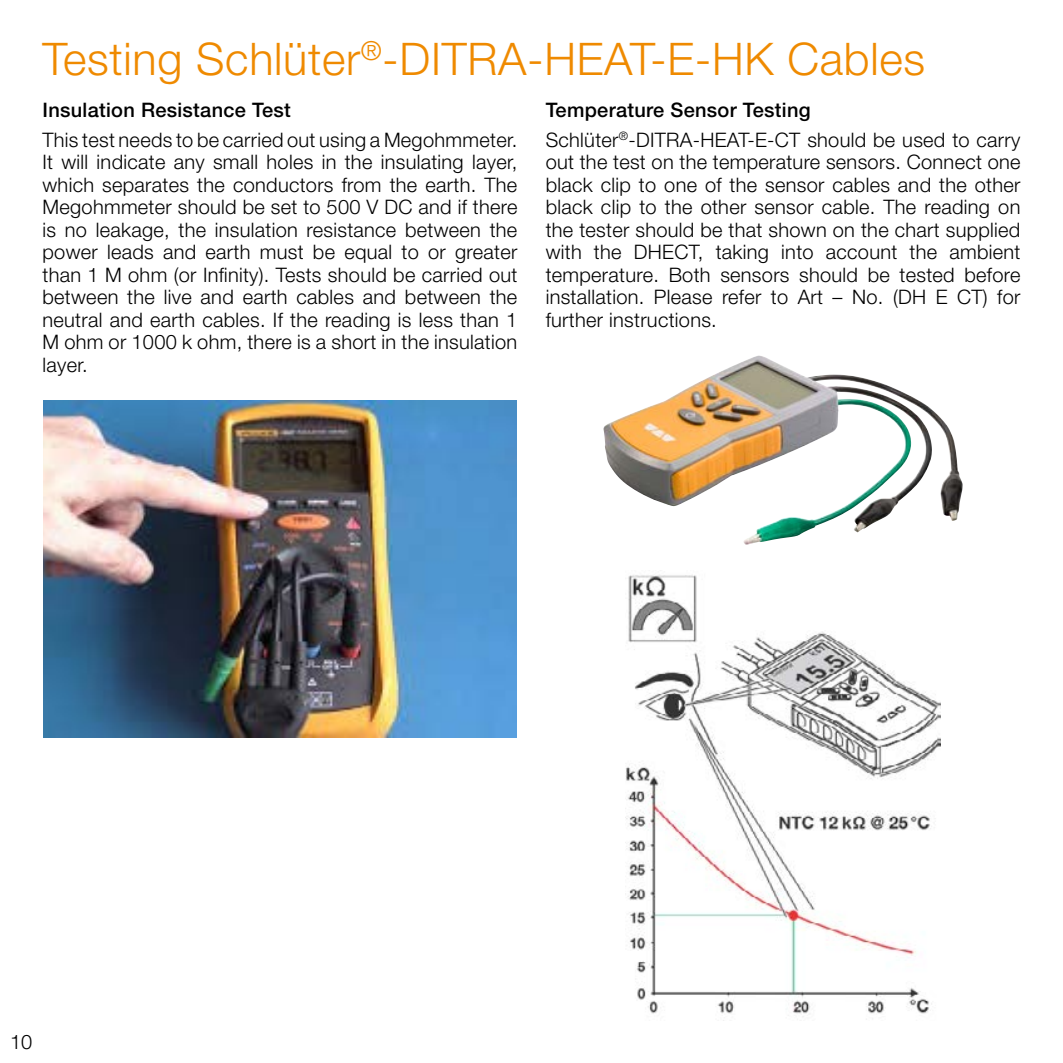
<style>
.page{position:relative;width:1063px;height:1063px;background:#fff}
.page>*{position:absolute;margin:0;border:0;box-sizing:border-box;transform-origin:0 0}
.t1{font:300 45px "Helvetica Neue LT Pro";letter-spacing:.015em;color:#ef8a00}
.t2{font:300 20px/22.5px "Helvetica Neue LT Pro";letter-spacing:.015em;color:#000;text-align:justify}
.t3{font:500 20px "Helvetica Neue LT Pro";letter-spacing:.015em;color:#000}
</style>
<div class="page">
<img style="left:603px;top:356px;width:302px;height:180px">
<img style="left:44px;top:401px;width:473px;height:336px">
<img style="left:626px;top:574px;width:314px;height:446px">
<p class="t1" style="left:43px;top:31px;width:884px">Testing Schlüter<sup>®</sup>-DITRA-HEAT-E-HK Cables</p>
<p class="t3" style="left:43px;top:98px;width:250px">Insulation Resistance Test</p>
<p class="t2" style="left:43px;top:128px;width:476px">This test needs to be carried out using a Megohmmeter.<br>It will indicate any small holes in the insulating layer, which separates the conductors from the earth. The Megohmmeter should be set to 500 V DC and if there is no leakage, the insulation resistance between the power leads and earth must be equal to or greater than 1 M ohm (or Infinity). Tests should be carried out between the live and earth cables and between the neutral and earth cables. If the reading is less than 1<br>M ohm or 1000 k ohm, there is a short in the insulation layer.</p>
<p class="t3" style="left:546px;top:98px;width:267px">Temperature Sensor Testing</p>
<p class="t2" style="left:546px;top:128px;width:476px">Schlüter<sup>®</sup>-DITRA-HEAT-E-CT should be used to carry out the test on the temperature sensors. Connect one black clip to one of the sensor cables and the other black clip to the other sensor cable. The reading on the tester should be that shown on the chart supplied with the DHECT, taking into account the ambient temperature. Both sensors should be tested before installation. Please refer to Art – No. (DH E CT) for further instructions.</p>
<p class="t2" style="left:10px;top:1030px;width:24px">10</p>
</div>
